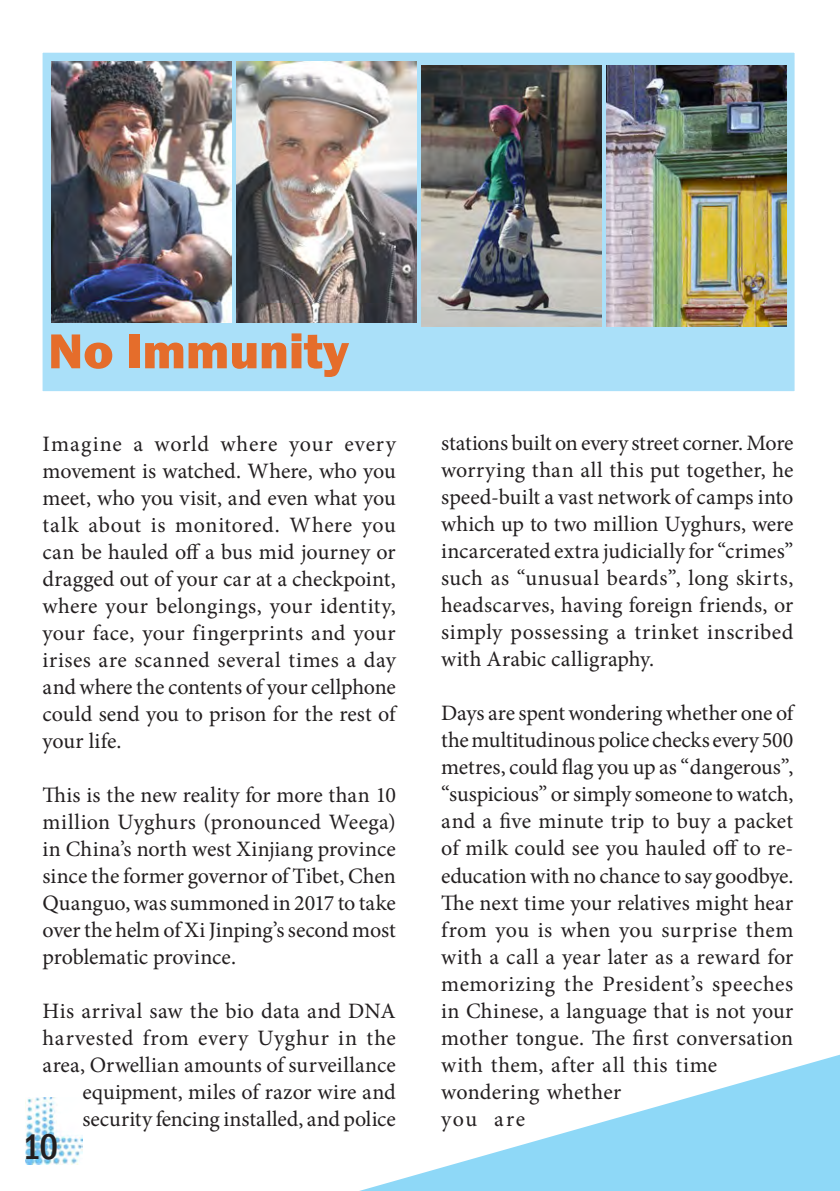
<style>
.page{position:relative;width:840px;height:1191px;background:#fff}
.page>*{position:absolute;margin:0;border:0;box-sizing:border-box;transform-origin:0 0}
.Heading{font:800 50.8px "Franklin Gothic";color:#e56d2b}
.A5_Basic_Paragraph{font:500 condensed 36.6px "Franklin Gothic";color:#231f20}
.A5BODY{font:22px/27px "Minion Pro";letter-spacing:.005em;color:#231f20;text-align:justify}
</style>
<div class="page">
<div style="left:34px;top:44px;width:768px;height:356px;background:#aae0f9"></div>
<div style="left:26px;top:36px;width:785px;height:372px;border:17px solid #fff"></div>
<svg style="left:359px;top:1055px;width:480px;height:136px"></svg>
<img style="left:25px;top:1097px;width:57px;height:67px">
<img style="left:51px;top:61px;width:180px;height:261px">
<img style="left:421px;top:65px;width:179px;height:261px">
<img style="left:236px;top:61px;width:180px;height:261px">
<img style="left:606px;top:65px;width:179px;height:261px">
<p class="Heading" style="left:48px;top:318px;width:302px">No Immunity</p>
<p class="A5BODY" style="left:43px;top:430px;width:354px">Imagine a world where your every movement is watched. Where, who you meet, who you visit, and even what you talk about is monitored. Where you can be hauled off a bus mid journey or dragged out of your car at a checkpoint, where your belongings, your identity, your face, your fingerprints and your irises are scanned several times a day and where the contents of your cellphone could send you to prison for the rest of your life.</p>
<p class="A5BODY" style="left:43px;top:781px;width:354px">This is the new reality for more than 10 million Uyghurs (pronounced Weega) in China’s north west Xinjiang province since the former governor of Tibet, Chen Quanguo, was summoned in 2017 to take over the helm of Xi Jinping’s second most problematic province.</p>
<p class="A5BODY" style="left:43px;top:997px;width:354px;text-align:right">His arrival saw the bio data and DNA harvested from every Uyghur in the area, Orwellian amounts of surveillance equipment, miles of razor wire and security fencing installed, and police</p>
<p class="A5_Basic_Paragraph" style="left:22px;top:1122px;width:38px">10</p>
<p class="A5BODY" style="left:441px;top:430px;width:353px">stations built on every street corner. More worrying than all this put together, he speed-built a vast network of camps into which up to two million Uyghurs, were incarcerated extra judicially for “crimes” such as “unusual beards”, long skirts, headscarves, having foreign friends, or simply possessing a trinket inscribed with Arabic calligraphy.</p>
<p class="A5BODY" style="left:441px;top:700px;width:353px;text-align:left">Days are spent wondering whether one of the multitudinous police checks every 500 metres, could flag you up as “dangerous”, “suspicious” or simply someone to watch, and a five minute trip to buy a packet of milk could see you hauled off to re&shy;education with no chance to say goodbye.<br>The next time your relatives might hear from you is when you surprise them with a call a year later as a reward for memorizing the President’s speeches in Chinese, a language that is not your mother tongue. The first conversation with them, after all this time wondering whether<br>you are</p>
</div>
